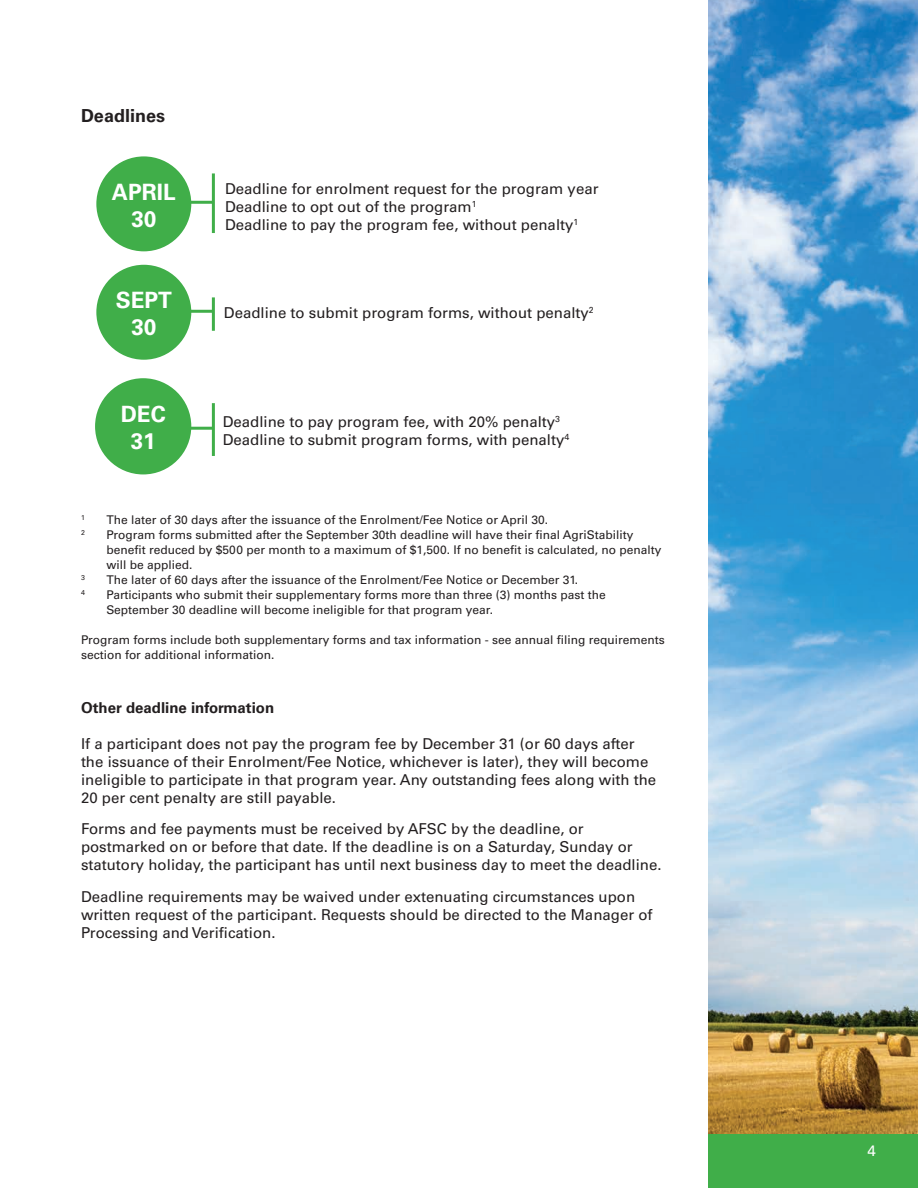
<style>
.page{position:relative;width:918px;height:1188px;background:#fff}
.page>*{position:absolute;margin:0;border:0;box-sizing:border-box;transform-origin:0 0}
.Body{font:700 22.5px "Univers";color:#fff}
.Heading_2{font:700 18px "Univers";color:#231f20}
.Body-2{font:15px/18px "Univers";color:#231f20}
.t1{font:700 15px "Univers";color:#231f20}
.t2{font:15px "Univers";color:#fff}
.NOtes{font:12px/15px "Univers";color:#231f20}
.NOtes-2{font:7.05px "Univers";color:#231f20}
</style>
<div class="page">
<img style="left:709px;top:0;width:209px;height:1134px">
<div style="left:709px;top:1134px;width:209px;height:54px;background:#40ae49"></div>
<div style="left:96px;top:265px;width:95px;height:95px;background:#40ae49;border-radius:50%"></div>
<div style="left:95px;top:378px;width:96px;height:96px;background:#40ae49;border-radius:50%"></div>
<div style="left:96px;top:156px;width:95px;height:95px;background:#40ae49;border-radius:50%"></div>
<hr style="left:172px;top:201px;width:41px;height:3px;background:#40ae49">
<hr style="left:212px;top:173px;width:3px;height:60px;background:#40ae49">
<hr style="left:172px;top:310px;width:41px;height:3px;background:#40ae49">
<hr style="left:212px;top:297px;width:3px;height:34px;background:#40ae49">
<hr style="left:172px;top:427px;width:41px;height:3px;background:#40ae49">
<hr style="left:212px;top:403px;width:3px;height:53px;background:#40ae49">
<p class="Heading_2" style="left:81px;top:105px;width:86px">Deadlines</p>
<p class="Body" style="left:112px;top:178px;width:65px">APRIL</p>
<p class="Body" style="left:131px;top:205px;width:27px">30</p>
<p class="Body" style="left:116px;top:287px;width:58px">SEPT</p>
<p class="Body" style="left:131px;top:314px;width:27px">30</p>
<p class="Body" style="left:121px;top:401px;width:46px">DEC</p>
<p class="Body" style="left:131px;top:428px;width:27px">31</p>
<p class="Body-2" style="left:225px;top:179px;width:375px">Deadline for enrolment request for the program year</p>
<p class="Body-2" style="left:225px;top:197px;width:253px">Deadline to opt out of the program<sup>1</sup></p>
<p class="Body-2" style="left:225px;top:215px;width:355px">Deadline to pay the program fee, without penalty<sup>1</sup></p>
<p class="Body-2" style="left:224px;top:304px;width:371px">Deadline to submit program forms, without penalty<sup>2</sup></p>
<p class="Body-2" style="left:223px;top:412px;width:339px">Deadline to pay program fee, with 20% penalty<sup>3</sup></p>
<p class="Body-2" style="left:223px;top:430px;width:348px">Deadline to submit program forms, with penalty<sup>4</sup></p>
<p class="NOtes-2" style="left:81px;top:513px;width:5px">1</p>
<p class="NOtes" style="left:107px;top:512px;width:443px">The later of 30 days after the issuance of the Enrolment/Fee Notice or April 30.</p>
<p class="NOtes-2" style="left:81px;top:528px;width:5px">2</p>
<p class="NOtes" style="left:106px;top:527px;width:557px">Program forms submitted after the September 30th deadline will have their final AgriStability benefit reduced by $500 per month to a maximum of $1,500. If no benefit is calculated, no penalty will be applied.</p>
<p class="NOtes-2" style="left:81px;top:573px;width:5px">3</p>
<p class="NOtes" style="left:107px;top:572px;width:473px">The later of 60 days after the issuance of the Enrolment/Fee Notice or December 31.</p>
<p class="NOtes-2" style="left:81px;top:588px;width:5px">4</p>
<p class="NOtes" style="left:106px;top:587px;width:501px">Participants who submit their supplementary forms more than three (3) months past the<br>September 30 deadline will become ineligible for that program year.</p>
<p class="NOtes" style="left:81px;top:632px;width:585px">Program forms include both supplementary forms and tax information - see annual filing requirements section for additional information.</p>
<p class="t1" style="left:81px;top:698px;width:195px">Other deadline information</p>
<p class="Body-2" style="left:81px;top:734px;width:577px">If a participant does not pay the program fee by December 31 (or 60 days after the issuance of their Enrolment/Fee Notice, whichever is later), they will become ineligible to participate in that program year. Any outstanding fees along with the 20 per cent penalty are still payable.</p>
<p class="Body-2" style="left:81px;top:820px;width:582px">Forms and fee payments must be received by AFSC by the deadline, or postmarked on or before that date. If the deadline is on a Saturday, Sunday or statutory holiday, the participant has until next business day to meet the deadline.</p>
<p class="Body-2" style="left:81px;top:887px;width:573px">Deadline requirements may be waived under extenuating circumstances upon written request of the participant. Requests should be directed to the Manager of<br>Processing and Verification.</p>
<p class="t2" style="left:868px;top:1142px;width:10px">4</p>
</div>
